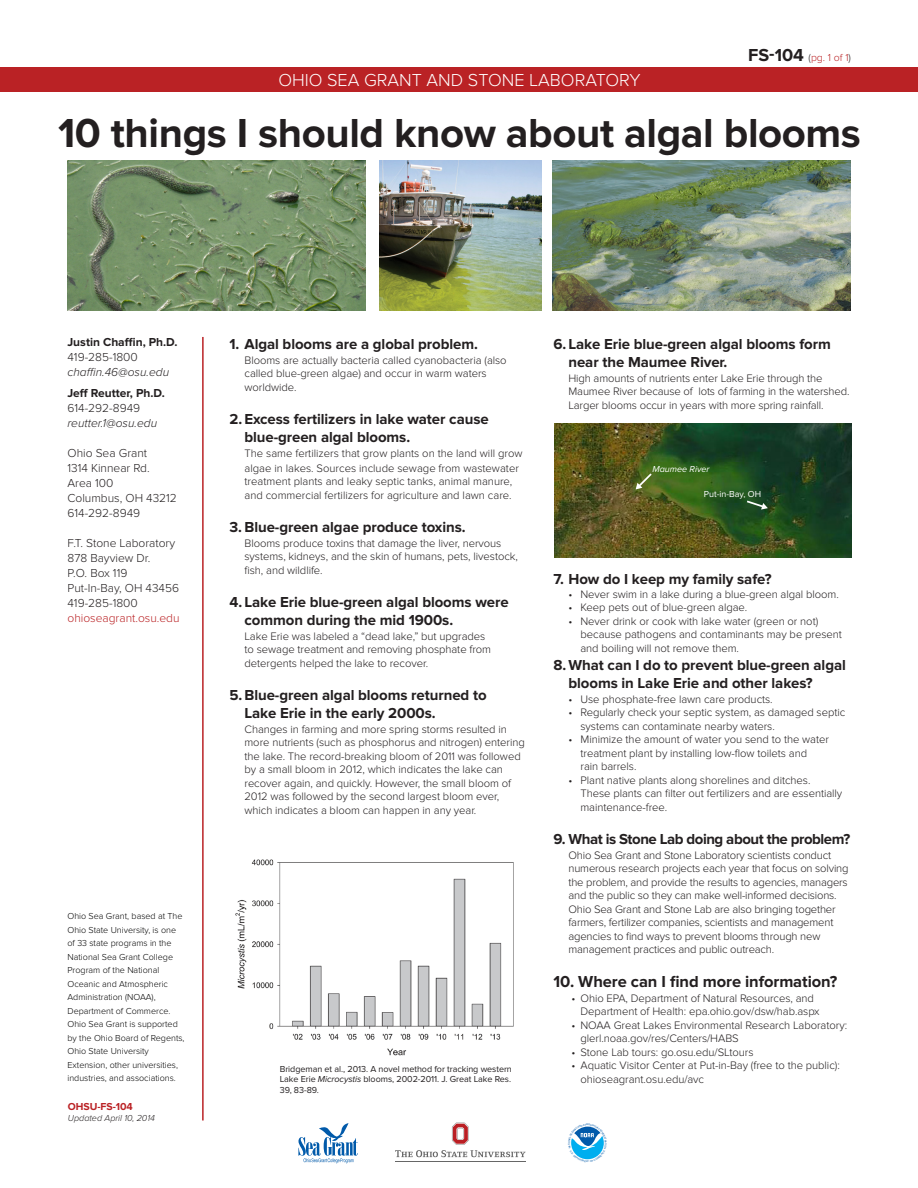
<style>
.page{position:relative;width:918px;height:1188px;background:#fff}
.page>*{position:absolute;margin:0;border:0;box-sizing:border-box;transform-origin:0 0}
.t1{font:700 42px "Proxima Nova";letter-spacing:-.01em;color:#231f20}
.t2{font:300 18px "Proxima Nova";color:#fff}
.Subhead_Black{font:700 16.5px "Proxima Nova";letter-spacing:-.005em;color:#231f20}
.Subhead_Black-2{font:700 15px/18px "Proxima Nova";letter-spacing:-.005em;color:#231f20}
.Subhead_Black-3{font:700 15px "Proxima Nova";letter-spacing:-.03em;color:#231f20}
.t3{font:300 12px "Proxima Nova";color:#231f20}
.t4{font:700 12px "Proxima Nova";color:#231f20}
.t5{font:italic 300 12px "Proxima Nova";color:#231f20}
.t6{font:300 12px "Proxima Nova";color:#ba2225}
.Body_Text{font:300 11.25px/13.5px "Proxima Nova";letter-spacing:-.005em;color:#231f20}
.t7{font:300 10.5px "Proxima Nova";color:#ba2225}
.t8{font:700 10.5px "Proxima Nova";letter-spacing:-.005em;color:#ba2225}
.t9{font:300 9px/13.5px "Proxima Nova";color:#010100}
.Body_Text-2{font:9px/10.8px "Proxima Nova";letter-spacing:-.005em;color:#231f20;text-align:justify}
.t10{font:italic 300 9px "Proxima Nova";color:#231f20}
.t11{font:9px "Proxima Nova";color:#fff}
.t12{font:italic 9px "Proxima Nova";color:#fff}
.s1{font-weight:700;font-size:18px;color:#231f20}
.s2{color:#231f20}
.s3{font-style:italic}
</style>
<div class="page">
<hr style="left:202px;top:337px;width:2px;height:783px;background:#ba2225">
<div style="left:0;top:68px;width:918px;height:24px;background:#ba2225"></div>
<img style="left:68px;top:160px;width:297px;height:150px">
<img style="left:379px;top:160px;width:162px;height:150px">
<img style="left:235px;top:859px;width:279px;height:197px">
<svg style="left:298px;top:1123px;width:60px;height:40px"></svg>
<svg style="left:395px;top:1123px;width:131px;height:34px"></svg>
<hr style="left:395px;top:1161px;width:131px;height:1px;background:#666">
<img style="left:553px;top:161px;width:297px;height:150px">
<img style="left:554px;top:423px;width:298px;height:135px">
<svg style="left:636px;top:473px;width:16px;height:17px"></svg>
<svg style="left:747px;top:501px;width:21px;height:9px"></svg>
<svg style="left:571px;top:1126px;width:33px;height:34px"></svg>
<p class="t2" style="left:278px;top:70px;width:364px">OHIO SEA GRANT AND STONE LABORATORY</p>
<p class="t7" style="left:748px;top:52px;width:104px"><span class="s1">FS-104</span> <span class="s2">(</span>pg. 1 of 1<span class="s2">)</span></p>
<p class="t1" style="left:58px;top:109px;width:804px">10 things I should know about algal blooms</p>
<p class="t4" style="left:68px;top:336px;width:112px">Justin Chaffin, Ph.D.</p>
<p class="t3" style="left:68px;top:351px;width:72px">419-285-1800</p>
<p class="t5" style="left:68px;top:366px;width:103px">chaffin.46@osu.edu</p>
<p class="t4" style="left:68px;top:387px;width:99px">Jeff Reutter, Ph.D.</p>
<p class="t3" style="left:68px;top:402px;width:74px">614-292-8949</p>
<p class="t5" style="left:68px;top:417px;width:91px">reutter.1@osu.edu</p>
<p class="t3" style="left:68px;top:447px;width:81px">Ohio Sea Grant</p>
<p class="t3" style="left:68px;top:462px;width:84px">1314 Kinnear Rd.</p>
<p class="t3" style="left:68px;top:477px;width:48px">Area 100</p>
<p class="t3" style="left:68px;top:492px;width:111px">Columbus, OH 43212</p>
<p class="t3" style="left:68px;top:507px;width:74px">614-292-8949</p>
<p class="t3" style="left:68px;top:537px;width:109px">F.T. Stone Laboratory</p>
<p class="t3" style="left:68px;top:552px;width:84px">878 Bayview Dr.</p>
<p class="t3" style="left:68px;top:567px;width:61px">P.O. Box 119</p>
<p class="t3" style="left:68px;top:582px;width:113px">Put-In-Bay, OH 43456</p>
<p class="t3" style="left:68px;top:597px;width:72px">419-285-1800</p>
<p class="t6" style="left:68px;top:612px;width:114px">ohioseagrant.osu.edu</p>
<p class="t9" style="left:68px;top:910px;width:119px">Ohio Sea Grant, based at The<br>Ohio State University, is one of 33 state programs in the<br>National Sea Grant College<br>Program of the National<br>Oceanic and Atmospheric<br>Administration (NOAA),<br>Department of Commerce.<br>Ohio Sea Grant is supported by the Ohio Board of Regents,<br>Ohio State University<br>Extension, other universities, industries, and associations.</p>
<p class="t8" style="left:68px;top:1101px;width:66px">OHSU-FS-104</p>
<p class="t10" style="left:68px;top:1113px;width:89px">Updated April 10, 2014</p>
<p class="Subhead_Black-2" style="left:230px;top:335px;width:250px">1. Algal blooms are a global problem.</p>
<p class="Body_Text" style="left:244px;top:353px;width:264px">Blooms are actually bacteria called cyanobacteria (also called blue-green algae) and occur in warm waters worldwide.</p>
<p class="Subhead_Black-2" style="left:244px;top:410px;width:246px;text-indent:-15px">2. Excess fertilizers in lake water cause blue-green algal blooms.</p>
<p class="Body_Text" style="left:244px;top:446px;width:280px;line-height:15px">The same fertilizers that grow plants on the land will grow algae in lakes. Sources include sewage from wastewater</p>
<p class="Body_Text" style="left:244px;top:475px;width:269px">treatment plants and leaky septic tanks, animal manure, and commercial fertilizers for agriculture and lawn care.</p>
<p class="Subhead_Black-2" style="left:230px;top:518px;width:238px">3. Blue-green algae produce toxins.</p>
<p class="Body_Text" style="left:244px;top:536px;width:275px">Blooms produce toxins that damage the liver, nervous systems, kidneys, and the skin of humans, pets, livestock, fish, and wildlife.</p>
<p class="Subhead_Black-2" style="left:244px;top:593px;width:266px;text-indent:-15px">4. Lake Erie blue-green algal blooms were common during the mid 1900s.</p>
<p class="Body_Text" style="left:244px;top:629px;width:248px">Lake Erie was labeled a “dead lake,” but upgrades to sewage treatment and removing phosphate from detergents helped the lake to recover.</p>
<p class="Subhead_Black-2" style="left:230px;top:686px;width:259px">5.Blue-green algal blooms returned to</p>
<p class="Subhead_Black-2" style="left:244px;top:704px;width:193px">Lake Erie in the early 2000s.</p>
<p class="Body_Text" style="left:244px;top:722px;width:282px">Changes in farming and more spring storms resulted in more nutrients (such as phosphorus and nitrogen) entering the lake. The record-breaking bloom of 2011 was followed by a small bloom in 2012, which indicates the lake can recover again, and quickly. However, the small bloom of 2012 was followed by the second largest bloom ever, which indicates a bloom can happen in any year.</p>
<p class="Body_Text-2" style="left:280px;top:1063px;width:234px">Bridgeman et al., 2013. A novel method for tracking western Lake Erie <span class="s3">Microcystis</span> blooms, 2002-2011. J. Great Lake Res.<br>39, 83-89.</p>
<p class="Subhead_Black-2" style="left:554px;top:335px;width:279px">6. Lake Erie blue-green algal blooms form</p>
<p class="Subhead_Black-2" style="left:568px;top:353px;width:160px">near the Maumee River.</p>
<p class="Body_Text" style="left:568px;top:371px;width:283px">High amounts of nutrients enter Lake Erie through the<br>Maumee River because of lots of farming in the watershed.<br>Larger blooms occur in years with more spring rainfall.</p>
<p class="t12" style="left:652px;top:464px;width:59px">Maumee River</p>
<p class="t11" style="left:704px;top:489px;width:59px">Put-in-Bay, OH</p>
<p class="Subhead_Black-2" style="left:554px;top:571px;width:220px">7. How do I keep my family safe?</p>
<p class="Body_Text" style="left:568px;top:587px;width:272px">• Never swim in a lake during a blue-green algal bloom.</p>
<p class="Body_Text" style="left:568px;top:601px;width:180px">• Keep pets out of blue-green algae.</p>
<p class="Body_Text" style="left:568px;top:614px;width:251px">• Never drink or cook with lake water (green or not)</p>
<p class="Body_Text" style="left:581px;top:628px;width:263px">because pathogens and contaminants may be present</p>
<p class="Body_Text" style="left:581px;top:641px;width:160px">and boiling will not remove them.</p>
<p class="Subhead_Black-2" style="left:554px;top:656px;width:294px">8.What can I do to prevent blue-green algal</p>
<p class="Subhead_Black-2" style="left:568px;top:674px;width:246px">blooms in Lake Erie and other lakes?</p>
<p class="Body_Text" style="left:568px;top:692px;width:206px">• Use phosphate-free lawn care products.</p>
<p class="Body_Text" style="left:581px;top:706px;width:266px;text-indent:-12px">• Regularly check your septic system, as damaged septic systems can contaminate nearby waters.</p>
<p class="Body_Text" style="left:581px;top:733px;width:250px;text-indent:-12px">• Minimize the amount of water you send to the water treatment plant by installing low-flow toilets and</p>
<p class="Body_Text" style="left:581px;top:760px;width:57px">rain barrels.</p>
<p class="Body_Text" style="left:581px;top:773px;width:263px;text-indent:-12px">• Plant native plants along shorelines and ditches.<br>These plants can filter out fertilizers and are essentially</p>
<p class="Body_Text" style="left:581px;top:800px;width:88px">maintenance-free.</p>
<p class="Subhead_Black-3" style="left:554px;top:830px;width:298px">9. What is Stone Lab doing about the problem?</p>
<p class="Body_Text" style="left:568px;top:848px;width:282px">Ohio Sea Grant and Stone Laboratory scientists conduct numerous research projects each year that focus on solving the problem, and provide the results to agencies, managers and the public so they can make well-informed decisions.<br>Ohio Sea Grant and Stone Lab are also bringing together farmers, fertilizer companies, scientists and management agencies to find ways to prevent blooms through new management practices and public outreach.</p>
<p class="Subhead_Black" style="left:554px;top:972px;width:285px">10. Where can I find more information?</p>
<p class="Body_Text" style="left:572px;top:991px;width:244px">• Ohio EPA, Department of Natural Resources, and</p>
<p class="Body_Text" style="left:581px;top:1005px;width:241px">Department of Health: epa.ohio.gov/dsw/hab.aspx</p>
<p class="Body_Text" style="left:572px;top:1018px;width:277px">• NOAA Great Lakes Environmental Research Laboratory:</p>
<p class="Body_Text" style="left:581px;top:1032px;width:160px">glerl.noaa.gov/res/Centers/HABS</p>
<p class="Body_Text" style="left:572px;top:1045px;width:184px">• Stone Lab tours: go.osu.edu/SLtours</p>
<p class="Body_Text" style="left:572px;top:1059px;width:270px">• Aquatic Visitor Center at Put-in-Bay (free to the public):</p>
<p class="Body_Text" style="left:581px;top:1072px;width:125px">ohioseagrant.osu.edu/avc</p>
</div>
